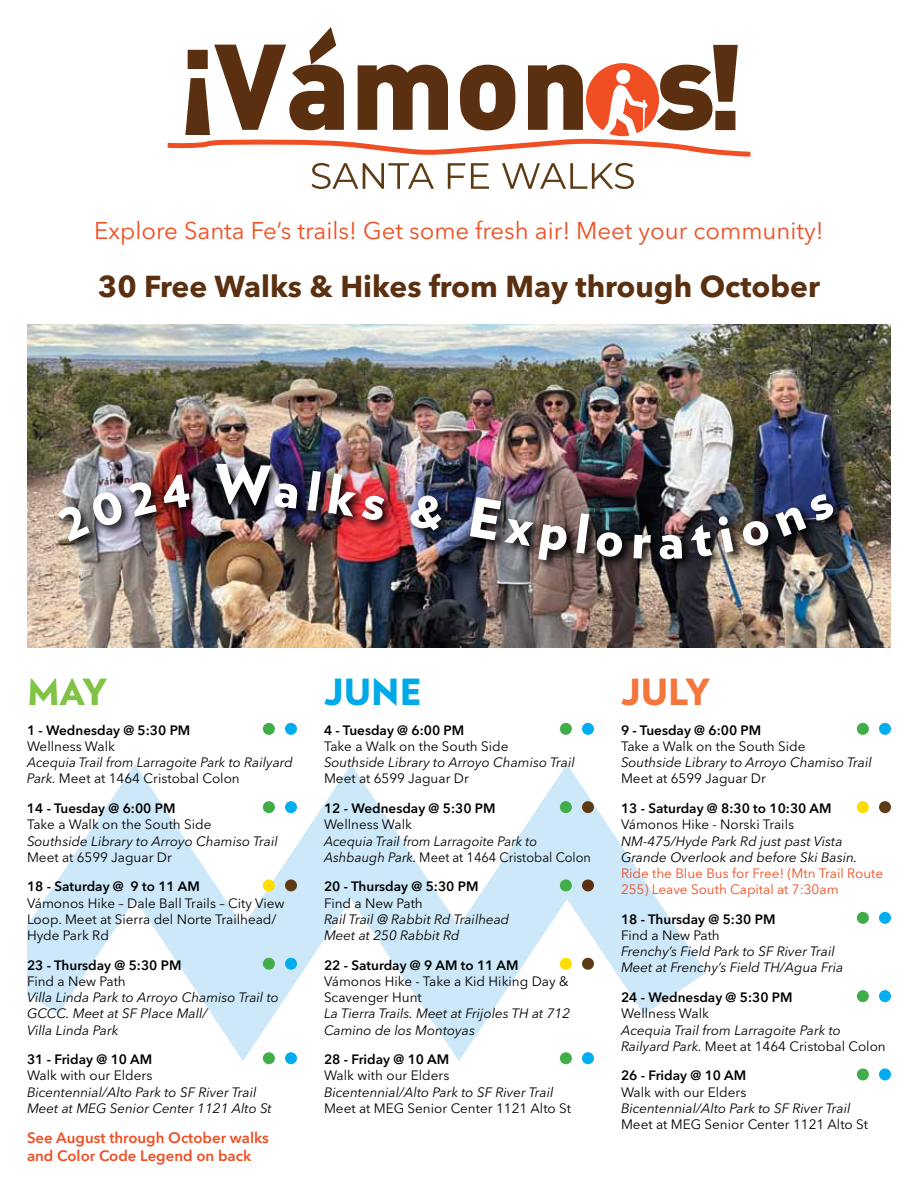
<style>
.page{position:relative;width:918px;height:1188px;background:#fff}
.page>*{position:absolute;margin:0;border:0;box-sizing:border-box;transform-origin:0 0}
.t1{font:900 36px "Verlag";color:#00a9e8}
.t2{font:900 36px "Verlag";color:#f4763c}
.t3{font:900 36px "Verlag";color:#80c345}
.t4{font:700 30px "Avenir Next LT Pro";color:#5b3010}
.t5{font:24px "Avenir Next LT Pro";color:#f04e23}
.t6{font:600 15px/18px "Avenir Next LT Pro";color:#f04e23}
.t7{font:italic 13.5px/16.2px "Avenir Next LT Pro";color:#000}
.t8{font:13.5px/16.2px "Avenir Next LT Pro";color:#000}
.t9{font:600 13.5px "Avenir Next LT Pro";color:#000}
.t10{font:13.5px/16.2px "Avenir Next LT Pro";color:#f04e23}
.s1{font-style:normal}
</style>
<div class="page">
<img style="left:27px;top:324px;width:864px;height:324px">
<svg style="left:167px;top:27px;width:584px;height:162px"></svg>
<svg style="left:27px;top:764px;width:679px;height:297px"></svg>
<div style="left:263px;top:723px;width:12px;height:12px;background:#41ad49;border-radius:50%"></div>
<div style="left:285px;top:723px;width:12px;height:12px;background:#00aeef;border-radius:50%"></div>
<div style="left:263px;top:801px;width:12px;height:12px;background:#41ad49;border-radius:50%"></div>
<div style="left:285px;top:801px;width:12px;height:12px;background:#00aeef;border-radius:50%"></div>
<div style="left:263px;top:879px;width:12px;height:12px;background:#fd0;border-radius:50%"></div>
<div style="left:285px;top:879px;width:12px;height:12px;background:#5c3b15;border-radius:50%"></div>
<div style="left:263px;top:958px;width:12px;height:12px;background:#41ad49;border-radius:50%"></div>
<div style="left:285px;top:958px;width:12px;height:12px;background:#00aeef;border-radius:50%"></div>
<div style="left:263px;top:1052px;width:12px;height:12px;background:#41ad49;border-radius:50%"></div>
<div style="left:285px;top:1052px;width:12px;height:12px;background:#00aeef;border-radius:50%"></div>
<div style="left:560px;top:723px;width:12px;height:12px;background:#41ad49;border-radius:50%"></div>
<div style="left:582px;top:723px;width:12px;height:12px;background:#00aeef;border-radius:50%"></div>
<div style="left:560px;top:801px;width:12px;height:12px;background:#41ad49;border-radius:50%"></div>
<div style="left:582px;top:801px;width:12px;height:12px;background:#5c3b15;border-radius:50%"></div>
<div style="left:560px;top:879px;width:12px;height:12px;background:#41ad49;border-radius:50%"></div>
<div style="left:582px;top:879px;width:12px;height:12px;background:#5b3010;border-radius:50%"></div>
<div style="left:560px;top:958px;width:12px;height:12px;background:#fd0;border-radius:50%"></div>
<div style="left:582px;top:958px;width:12px;height:12px;background:#5c3b15;border-radius:50%"></div>
<div style="left:560px;top:1052px;width:12px;height:12px;background:#41ad49;border-radius:50%"></div>
<div style="left:582px;top:1052px;width:12px;height:12px;background:#00aeef;border-radius:50%"></div>
<div style="left:857px;top:723px;width:12px;height:12px;background:#41ad49;border-radius:50%"></div>
<div style="left:879px;top:723px;width:12px;height:12px;background:#00aeef;border-radius:50%"></div>
<div style="left:857px;top:801px;width:12px;height:12px;background:#fd0;border-radius:50%"></div>
<div style="left:879px;top:801px;width:12px;height:12px;background:#5c3b15;border-radius:50%"></div>
<div style="left:857px;top:912px;width:12px;height:12px;background:#41ad49;border-radius:50%"></div>
<div style="left:879px;top:912px;width:12px;height:12px;background:#00aeef;border-radius:50%"></div>
<div style="left:857px;top:990px;width:12px;height:12px;background:#41ad49;border-radius:50%"></div>
<div style="left:879px;top:990px;width:12px;height:12px;background:#00aeef;border-radius:50%"></div>
<div style="left:857px;top:1068px;width:12px;height:12px;background:#41ad49;border-radius:50%"></div>
<div style="left:879px;top:1068px;width:12px;height:12px;background:#00aeef;border-radius:50%"></div>
<img style="left:55px;top:460px;width:791px;height:113px">
<img style="left:56px;top:474px;width:135px;height:68px">
<svg style="left:215px;top:463px;width:83px;height:46px;background:#32313f"></svg>
<svg style="left:308px;top:471px;width:13px;height:40px"></svg>
<img style="left:328px;top:474px;width:57px;height:47px">
<img style="left:409px;top:493px;width:159px;height:70px">
<svg style="left:576px;top:513px;width:13px;height:41px"></svg>
<svg style="left:596px;top:531px;width:27px;height:27px"></svg>
<svg style="left:634px;top:534px;width:17px;height:25px"></svg>
<svg style="left:659px;top:535px;width:23px;height:25px"></svg>
<svg style="left:689px;top:516px;width:45px;height:42px;background:#3b3739"></svg>
<svg style="left:740px;top:492px;width:96px;height:56px;background:#272b3c"></svg>
<h3 class="t5" style="left:94px;top:216px;width:731px">Explore Santa Fe’s trails! Get some fresh air! Meet your community!</h3>
<h2 class="t4" style="left:98px;top:268px;width:724px">30 Free Walks &amp; Hikes from May through October</h2>
<h1 class="t3" style="left:27px;top:662px;width:82px">MAY</h1>
<p class="t9" style="left:27px;top:722px;width:165px">1 - Wednesday @ 5:30 PM</p>
<p class="t8" style="left:27px;top:738px;width:90px">Wellness Walk</p>
<p class="t7" style="left:27px;top:754px;width:267px">Acequia Trail from Larragoite Park to Railyard<br>Park. <span class="s1">Meet at 1464 Cristobal Colon</span></p>
<p class="t9" style="left:27px;top:800px;width:150px">14 - Tuesday @ 6:00 PM</p>
<p class="t8" style="left:27px;top:816px;width:186px">Take a Walk on the South Side</p>
<p class="t7" style="left:27px;top:833px;width:252px">Southside Library to Arroyo Chamiso Trail</p>
<p class="t8" style="left:27px;top:849px;width:146px">Meet at 6599 Jaguar Dr</p>
<p class="t9" style="left:27px;top:879px;width:174px">18 - Saturday @ 9 to 11 AM</p>
<p class="t8" style="left:27px;top:895px;width:259px">Vámonos Hike – Dale Ball Trails – City View<br>Loop. Meet at Sierra del Norte Trailhead/<br>Hyde Park Rd</p>
<p class="t9" style="left:27px;top:957px;width:156px">23 - Thursday @ 5:30 PM</p>
<p class="t8" style="left:27px;top:973px;width:100px">Find a New Path</p>
<p class="t7" style="left:27px;top:989px;width:253px">Villa Linda Park to Arroyo Chamiso Trail to<br>GCCC. Meet at SF Place Mall/<br>Villa Linda Park</p>
<p class="t9" style="left:27px;top:1051px;width:127px">31 - Friday @ 10 AM</p>
<p class="t8" style="left:27px;top:1068px;width:127px">Walk with our Elders</p>
<p class="t7" style="left:27px;top:1084px;width:246px">Bicentennial/Alto Park to SF River Trail<br>Meet at MEG Senior Center 1121 Alto St</p>
<p class="t6" style="left:27px;top:1129px;width:243px">See August through October walks and Color Code Legend on back</p>
<h1 class="t1" style="left:324px;top:662px;width:99px">JUNE</h1>
<p class="t9" style="left:324px;top:722px;width:142px">4 - Tuesday @ 6:00 PM</p>
<p class="t8" style="left:324px;top:738px;width:186px">Take a Walk on the South Side</p>
<p class="t7" style="left:324px;top:754px;width:252px">Southside Library to Arroyo Chamiso Trail</p>
<p class="t8" style="left:324px;top:771px;width:146px">Meet at 6599 Jaguar Dr</p>
<p class="t9" style="left:324px;top:800px;width:173px">12 - Wednesday @ 5:30 PM</p>
<p class="t8" style="left:324px;top:816px;width:90px">Wellness Walk</p>
<p class="t7" style="left:324px;top:833px;width:269px">Acequia Trail from Larragoite Park to<br>Ashbaugh Park. <span class="s1">Meet at 1464 Cristobal Colon</span></p>
<p class="t9" style="left:324px;top:879px;width:156px">20 - Thursday @ 5:30 PM</p>
<p class="t8" style="left:324px;top:895px;width:100px">Find a New Path</p>
<p class="t7" style="left:324px;top:911px;width:187px">Rail Trail @ Rabbit Rd Trailhead<br>Meet at 250 Rabbit Rd</p>
<p class="t9" style="left:324px;top:957px;width:196px">22 - Saturday @ 9 AM to 11 AM</p>
<p class="t8" style="left:324px;top:973px;width:246px">Vámonos Hike - Take a Kid Hiking Day &amp;<br>Scavenger Hunt</p>
<p class="t7" style="left:324px;top:1006px;width:248px">La Tierra Trails. Meet at Frijoles TH at 712<br>Camino de los Montoyas</p>
<p class="t9" style="left:324px;top:1051px;width:127px">28 - Friday @ 10 AM</p>
<p class="t8" style="left:324px;top:1068px;width:127px">Walk with our Elders</p>
<p class="t7" style="left:324px;top:1084px;width:231px">Bicentennial/Alto Park to SF River Trail</p>
<p class="t8" style="left:324px;top:1100px;width:249px">Meet at MEG Senior Center 1121 Alto St</p>
<h1 class="t2" style="left:621px;top:662px;width:91px">JULY</h1>
<p class="t9" style="left:621px;top:722px;width:142px">9 - Tuesday @ 6:00 PM</p>
<p class="t8" style="left:621px;top:738px;width:186px">Take a Walk on the South Side</p>
<p class="t7" style="left:621px;top:754px;width:252px">Southside Library to Arroyo Chamiso Trail</p>
<p class="t8" style="left:621px;top:771px;width:146px">Meet at 6599 Jaguar Dr</p>
<p class="t9" style="left:621px;top:800px;width:212px">13 - Saturday @ 8:30 to 10:30 AM</p>
<p class="t8" style="left:621px;top:816px;width:175px">Vámonos Hike - Norski Trails</p>
<p class="t7" style="left:621px;top:833px;width:238px">NM-475/Hyde Park Rd just past Vista<br>Grande Overlook and before Ski Basin.</p>
<p class="t10" style="left:621px;top:865px;width:264px">Ride the Blue Bus for Free! (Mtn Trail Route<br>255) Leave South Capital at 7:30am</p>
<p class="t9" style="left:621px;top:911px;width:156px">18 - Thursday @ 5:30 PM</p>
<p class="t8" style="left:621px;top:927px;width:100px">Find a New Path</p>
<p class="t7" style="left:621px;top:943px;width:224px">Frenchy’s Field Park to SF River Trail<br>Meet at Frenchy’s Field TH/Agua Fria</p>
<p class="t9" style="left:621px;top:989px;width:173px">24 - Wednesday @ 5:30 PM</p>
<p class="t8" style="left:621px;top:1005px;width:90px">Wellness Walk</p>
<p class="t7" style="left:621px;top:1022px;width:266px">Acequia Trail from Larragoite Park to<br>Railyard Park. <span class="s1">Meet at 1464 Cristobal Colon</span></p>
<p class="t9" style="left:621px;top:1068px;width:127px">26 - Friday @ 10 AM</p>
<p class="t8" style="left:621px;top:1084px;width:127px">Walk with our Elders</p>
<p class="t7" style="left:621px;top:1100px;width:231px">Bicentennial/Alto Park to SF River Trail</p>
<p class="t8" style="left:621px;top:1116px;width:249px">Meet at MEG Senior Center 1121 Alto St</p>
</div>
